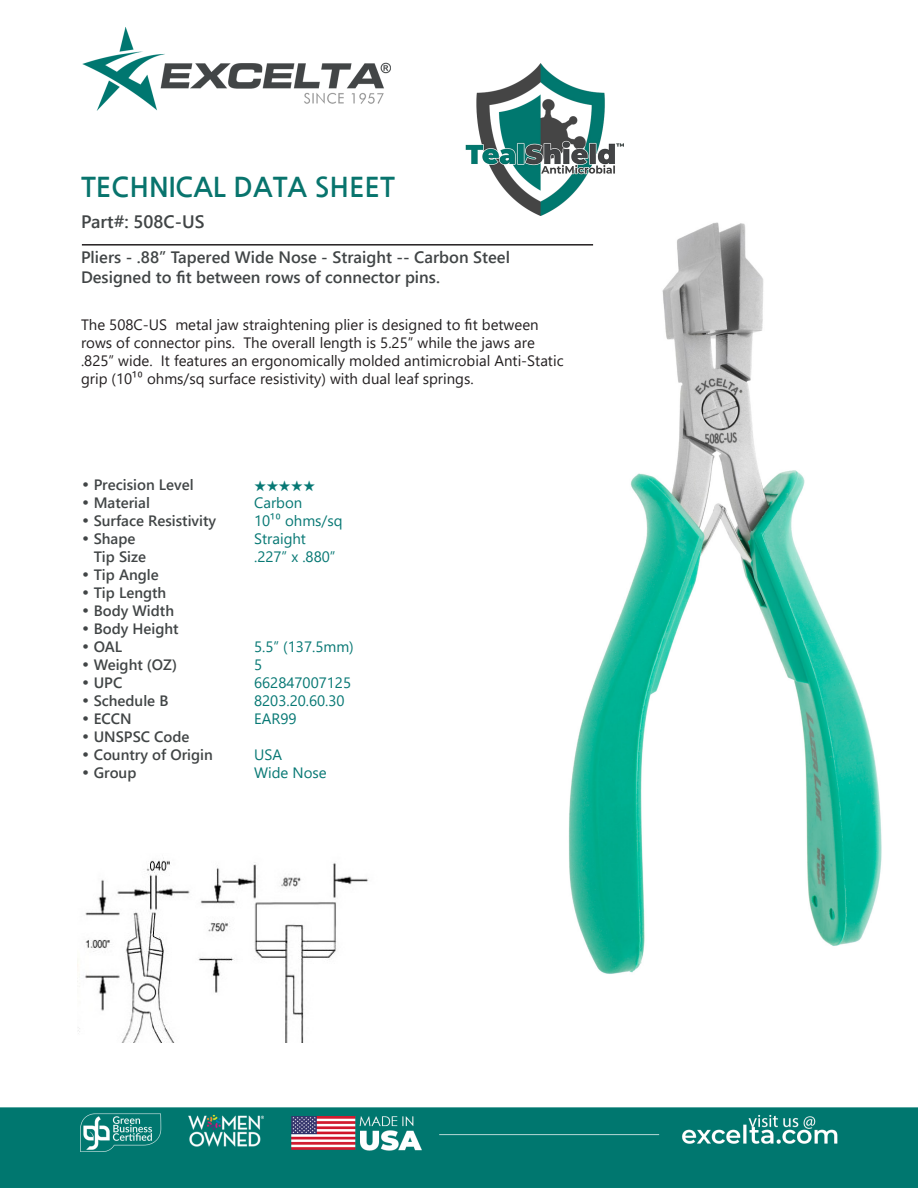
<style>
.page{position:relative;width:918px;height:1188px;background:#fff}
.page>*{position:absolute;margin:0;border:0;box-sizing:border-box;transform-origin:0 0}
.t1{font:700 27px "Nanum Gothic";color:#08746d}
.t2{font:700 18px "Yu Gothic UI";color:#414546}
.t3{font:700 16.5px "Yu Gothic UI";color:#414546}
.t4{font:15px/18px "Yu Gothic UI";color:#231f20}
.CT_s_CTM{font:700 15px "Yu Gothic UI";color:#414546}
.CT_s_CTM-2{font:15px "Yu Gothic UI";color:#077874}
.CT_s_CTM-3{font:500 15px "ITC Zapf Dingbats";color:#077874}
.s1{font-family:"Century Gothic";font-weight:400}
</style>
<div class="page">
<img style="left:0;top:27px;width:918px;height:1161px">
<img style="left:566px;top:220px;width:317px;height:756px">
<img style="left:77px;top:853px;width:310px;height:189px">
<hr style="left:82px;top:244px;width:511px;height:2px;background:#231f20">
<img style="left:465px;top:64px;width:159px;height:151px">
<p class="t1" style="left:81px;top:173px;width:315px">TECHNICAL DATA SHEET</p>
<p class="t2" style="left:81px;top:212px;width:125px">Part#: 508C-US</p>
<p class="t3" style="left:81px;top:247px;width:430px">Pliers - .88” Tapered Wide Nose - Straight -- Carbon Steel</p>
<p class="t3" style="left:81px;top:267px;width:361px">Designed to fit between rows of connector pins.</p>
<p class="t4" style="left:81px;top:313px;width:484px">The 508C-US metal jaw straightening plier is designed to fit between rows of connector pins. The overall length is 5.25” while the jaws are .825” wide. It features an ergonomically molded antimicrobial Anti-Static grip (10¹⁰ ohms/sq surface resistivity) with dual leaf springs.</p>
<p class="CT_s_CTM" style="left:81px;top:476px;width:114px"><span class="s1">•</span> Precision Level</p>
<p class="CT_s_CTM-3" style="left:254px;top:479px;width:63px">★★★★★</p>
<p class="CT_s_CTM" style="left:81px;top:494px;width:70px"><span class="s1">•</span> Material</p>
<p class="CT_s_CTM-2" style="left:254px;top:489px;width:50px">Carbon</p>
<p class="CT_s_CTM" style="left:81px;top:512px;width:137px"><span class="s1">•</span> Surface Resistivity</p>
<p class="CT_s_CTM-2" style="left:254px;top:507px;width:90px">10¹⁰ ohms/sq</p>
<p class="CT_s_CTM" style="left:81px;top:530px;width:56px"><span class="s1">•</span> Shape</p>
<p class="CT_s_CTM-2" style="left:254px;top:525px;width:53px">Straight</p>
<p class="CT_s_CTM" style="left:94px;top:548px;width:54px">Tip Size</p>
<p class="CT_s_CTM-2" style="left:254px;top:543px;width:83px">.227” x .880”</p>
<p class="CT_s_CTM" style="left:81px;top:566px;width:79px"><span class="s1">•</span> Tip Angle</p>
<p class="CT_s_CTM" style="left:81px;top:584px;width:87px"><span class="s1">•</span> Tip Length</p>
<p class="CT_s_CTM" style="left:81px;top:602px;width:95px"><span class="s1">•</span> Body Width</p>
<p class="CT_s_CTM" style="left:81px;top:620px;width:99px"><span class="s1">•</span> Body Height</p>
<p class="CT_s_CTM" style="left:81px;top:638px;width:43px"><span class="s1">•</span> OAL</p>
<p class="CT_s_CTM-2" style="left:254px;top:633px;width:101px">5.5” (137.5mm)</p>
<p class="CT_s_CTM" style="left:81px;top:656px;width:98px"><span class="s1">•</span> Weight (OZ)</p>
<p class="CT_s_CTM-2" style="left:254px;top:651px;width:10px">5</p>
<p class="CT_s_CTM" style="left:81px;top:674px;width:43px"><span class="s1">•</span> UPC</p>
<p class="CT_s_CTM-2" style="left:254px;top:669px;width:99px">662847007125</p>
<p class="CT_s_CTM" style="left:81px;top:692px;width:89px"><span class="s1">•</span> Schedule B</p>
<p class="CT_s_CTM-2" style="left:254px;top:687px;width:92px">8203.20.60.30</p>
<p class="CT_s_CTM" style="left:81px;top:710px;width:52px"><span class="s1">•</span> ECCN</p>
<p class="CT_s_CTM-2" style="left:254px;top:705px;width:44px">EAR99</p>
<p class="CT_s_CTM" style="left:81px;top:728px;width:110px"><span class="s1">•</span> UNSPSC Code</p>
<p class="CT_s_CTM" style="left:81px;top:746px;width:133px"><span class="s1">•</span> Country of Origin</p>
<p class="CT_s_CTM-2" style="left:254px;top:741px;width:29px">USA</p>
<p class="CT_s_CTM" style="left:81px;top:764px;width:57px"><span class="s1">•</span> Group</p>
<p class="CT_s_CTM-2" style="left:254px;top:759px;width:74px">Wide Nose</p>
</div>
